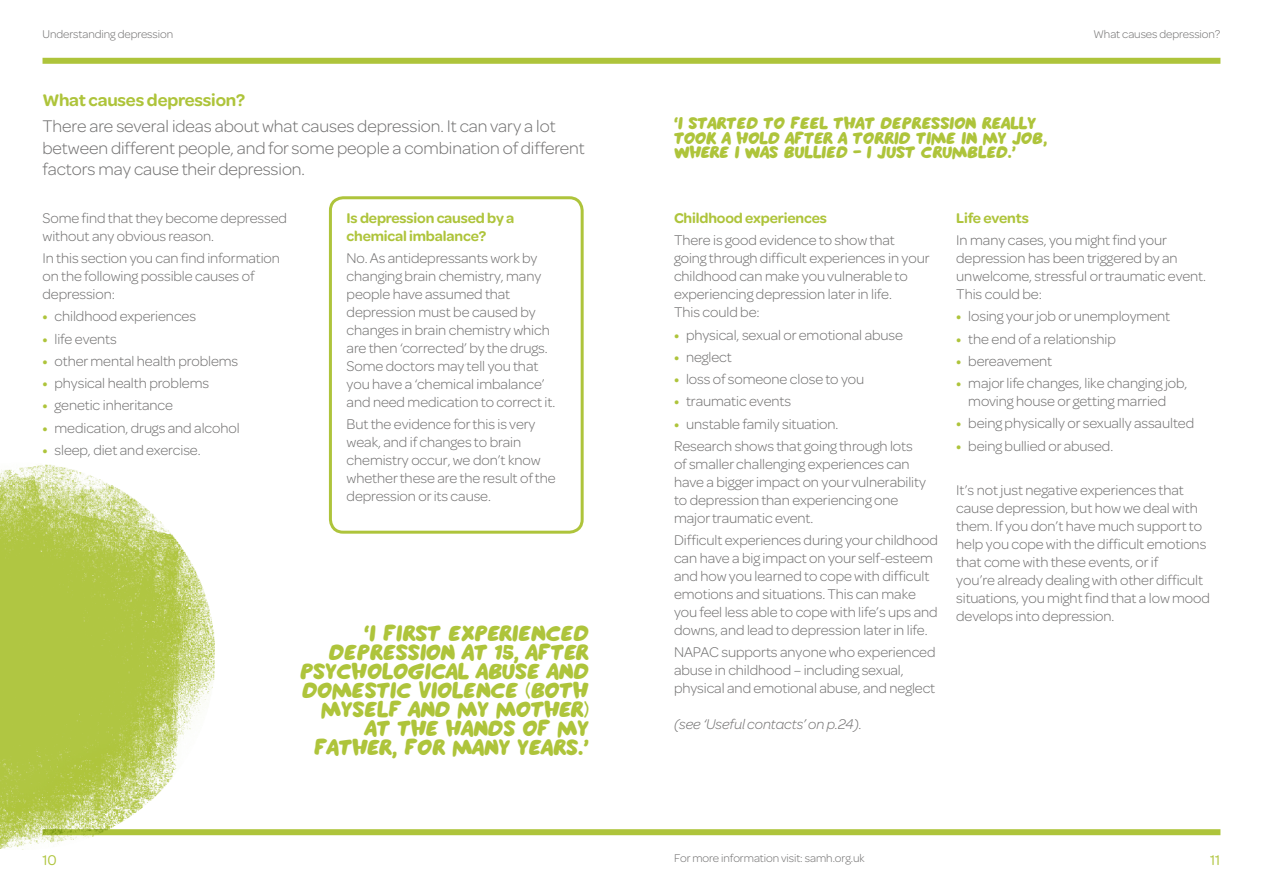
<style>
.page{position:relative;width:1263px;height:893px;background:#fff}
.page>*{position:absolute;margin:0;border:0;box-sizing:border-box;transform-origin:0 0}
.t1{font:21.9px/19px "SAMH";letter-spacing:-.01em;color:#aec43b;text-align:right}
.t2{font:300 18px/21.6px "Omnes";letter-spacing:-.005em;color:#706f6f}
.t3{font:600 18px "Omnes";letter-spacing:-.01em;color:#aec43b}
.t4{font:16.65px/14.4px "SAMH";letter-spacing:-.01em;color:#aec43b}
.t5{font:300 15px/18px "Omnes";letter-spacing:-.005em;color:#706f6f}
.t6{font:600 15px/18px "Omnes";letter-spacing:-.01em;color:#aec43b}
.t7{font:italic 300 15px "Omnes";letter-spacing:-.005em;color:#706f6f}
.t8{font:15px "Omnes";color:#aec43b}
.t9{font:300 12px "Omnes";letter-spacing:-.005em;color:#706f6f}
.s1{font-weight:600;color:#aec43b}
</style>
<div class="page">
<div style="left:43px;top:829px;width:1177px;height:6px;background:#aec43b"></div>
<div style="left:43px;top:58px;width:1177px;height:6px;background:#aec43b"></div>
<div style="left:329px;top:196px;width:255px;height:338px;border:3px solid #aec43b;border-radius:13px"></div>
<img style="left:0;top:464px;width:231px;height:386px">
<p class="t9" style="left:43px;top:26px;width:132px">Understanding depression</p>
<p class="t9" style="left:1093px;top:26px;width:128px">What causes depression?</p>
<p class="t3" style="left:43px;top:88px;width:204px">What causes depression?</p>
<p class="t2" style="left:43px;top:114px;width:544px">There are several ideas about what causes depression. It can vary a lot between different people, and for some people a combination of different factors may cause their depression.</p>
<p class="t5" style="left:43px;top:208px;width:246px">Some find that they become depressed without any obvious reason.</p>
<p class="t5" style="left:43px;top:248px;width:239px">In this section you can find information on the following possible causes of depression:</p>
<p class="t5" style="left:43px;top:307px;width:155px"><span class="s1">•</span> childhood experiences</p>
<p class="t5" style="left:43px;top:329px;width:76px"><span class="s1">•</span> life events</p>
<p class="t5" style="left:43px;top:351px;width:197px"><span class="s1">•</span> other mental health problems</p>
<p class="t5" style="left:43px;top:373px;width:168px"><span class="s1">•</span> physical health problems</p>
<p class="t5" style="left:43px;top:396px;width:132px"><span class="s1">•</span> genetic inheritance</p>
<p class="t5" style="left:43px;top:418px;width:199px"><span class="s1">•</span> medication, drugs and alcohol</p>
<p class="t5" style="left:43px;top:440px;width:160px"><span class="s1">•</span> sleep, diet and exercise.</p>
<p class="t6" style="left:347px;top:208px;width:169px">Is depression caused by a chemical imbalance?</p>
<p class="t5" style="left:347px;top:248px;width:210px">No. As antidepressants work by changing brain chemistry, many people have assumed that depression must be caused by changes in brain chemistry which are then ‘corrected’ by the drugs.<br>Some doctors may tell you that you have a ‘chemical imbalance’ and need medication to correct it.</p>
<p class="t5" style="left:347px;top:415px;width:210px">But the evidence for this is very weak, and if changes to brain chemistry occur, we don’t know whether these are the result of the depression or its cause.</p>
<h1 class="t1" style="left:300px;top:624px;width:290px">‘I FIRST EXPERIENCED<br>DEPRESSION AT 15, AFTER<br>PSYCHOLOGICAL ABUSE AND<br>DOMESTIC VIOLENCE (BOTH<br>MYSELF AND MY MOTHER)<br>AT THE HANDS OF MY<br>FATHER, FOR MANY YEARS.’</h1>
<p class="t4" style="left:674px;top:117px;width:375px">‘I STARTED TO FEEL THAT DEPRESSION REALLY<br>TOOK A HOLD AFTER A TORRID TIME IN MY JOB,<br>WHERE I WAS BULLIED – I JUST CRUMBLED.’</p>
<p class="t6" style="left:674px;top:208px;width:154px">Childhood experiences</p>
<p class="t5" style="left:674px;top:230px;width:257px">There is good evidence to show that going through difficult experiences in your childhood can make you vulnerable to experiencing depression later in life.<br>This could be:</p>
<p class="t5" style="left:674px;top:325px;width:230px"><span class="s1">•</span> physical, sexual or emotional abuse</p>
<p class="t5" style="left:674px;top:347px;width:59px"><span class="s1">•</span> neglect</p>
<p class="t5" style="left:674px;top:369px;width:192px"><span class="s1">•</span> loss of someone close to you</p>
<p class="t5" style="left:674px;top:391px;width:119px"><span class="s1">•</span> traumatic events</p>
<p class="t5" style="left:674px;top:412px;width:240px;line-height:22.2px"><span class="s1">•</span> unstable family situation.<br>Research shows that going through lots</p>
<p class="t5" style="left:674px;top:454px;width:253px">of smaller challenging experiences can have a bigger impact on your vulnerability to depression than experiencing one major traumatic event.</p>
<p class="t5" style="left:674px;top:530px;width:265px">Difficult experiences during your childhood can have a big impact on your self-esteem and how you learned to cope with difficult emotions and situations. This can make you feel less able to cope with life’s ups and downs, and lead to depression later in life.</p>
<p class="t5" style="left:674px;top:642px;width:263px">NAPAC supports anyone who experienced abuse in childhood – including sexual, physical and emotional abuse, and neglect</p>
<p class="t7" style="left:674px;top:715px;width:189px">(see ‘Useful contacts’ on p.24).</p>
<p class="t6" style="left:956px;top:208px;width:74px">Life events</p>
<p class="t5" style="left:956px;top:230px;width:251px">In many cases, you might find your depression has been triggered by an unwelcome, stressful or traumatic event.<br>This could be:</p>
<p class="t5" style="left:956px;top:307px;width:215px"><span class="s1">•</span> losing your job or unemployment</p>
<p class="t5" style="left:956px;top:329px;width:161px"><span class="s1">•</span> the end of a relationship</p>
<p class="t5" style="left:956px;top:351px;width:97px"><span class="s1">•</span> bereavement</p>
<p class="t5" style="left:968px;top:373px;width:221px;text-indent:-12px"><span class="s1">•</span> major life changes, like changing job, moving house or getting married</p>
<p class="t5" style="left:956px;top:414px;width:239px"><span class="s1">•</span> being physically or sexually assaulted</p>
<p class="t5" style="left:956px;top:436px;width:158px"><span class="s1">•</span> being bullied or abused.</p>
<p class="t5" style="left:956px;top:480px;width:255px">It’s not just negative experiences that cause depression, but how we deal with them. If you don’t have much support to help you cope with the difficult emotions that come with these events, or if<br>you’re already dealing with other difficult situations, you might find that a low mood develops into depression.</p>
<p class="t9" style="left:674px;top:850px;width:192px">For more information visit: samh.org.uk</p>
<p class="t8" style="left:43px;top:850px;width:16px">10</p>
<p class="t8" style="left:1210px;top:850px;width:12px">11</p>
</div>
